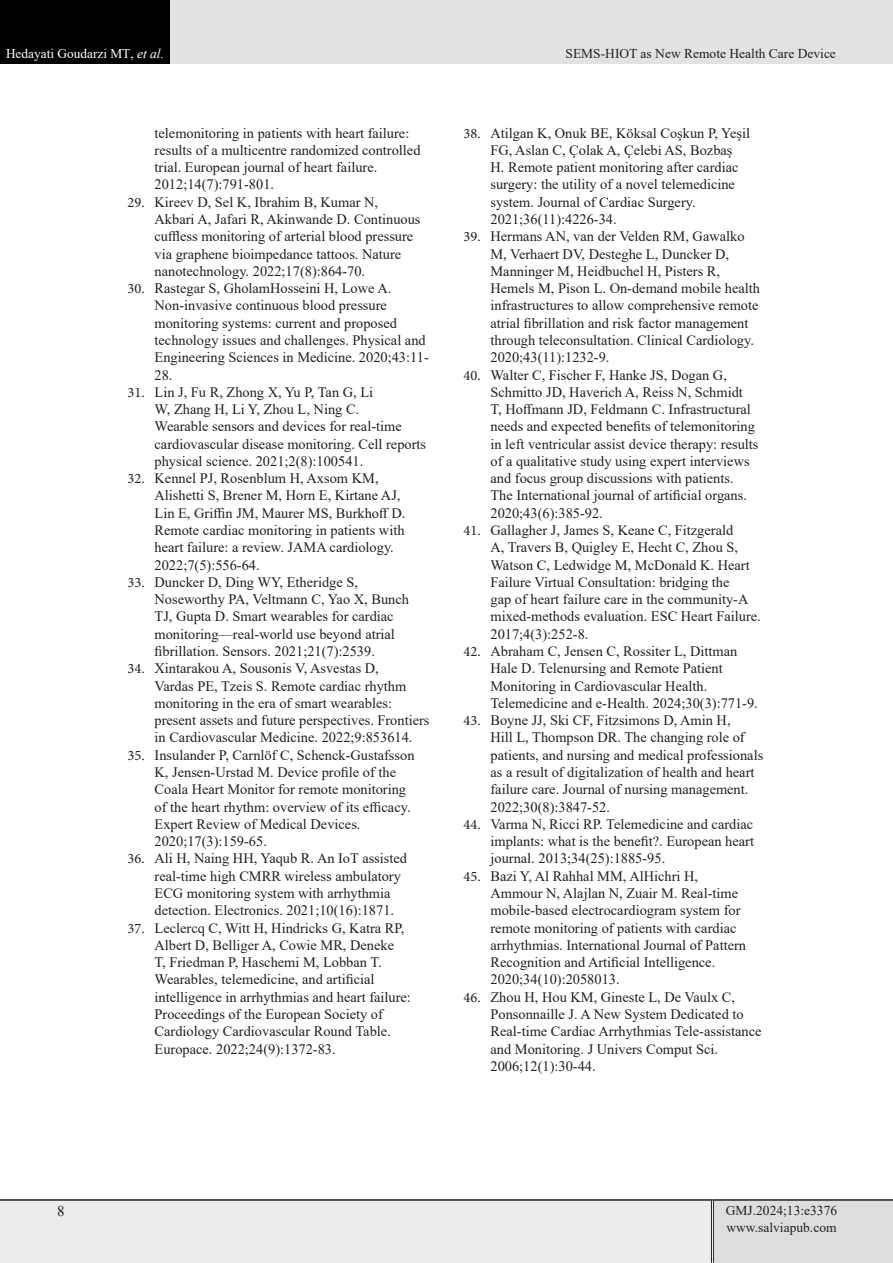
<style>
.page{position:relative;width:893px;height:1263px;background:#fff}
.page>*{position:absolute;margin:0;border:0;box-sizing:border-box;transform-origin:0 0}
.t1{font:15px "Times New Roman";color:#231f20}
.t2{font:14.4px/17.2px "Times New Roman";color:#231f20}
.lllllllllllllll{font:13.5px "Times New Roman";color:#231f20}
.t3{font:13.35px "Times New Roman";color:#fff}
.s1{font-size:13.5px}
.s2{font-style:italic;font-size:13.5px}
.s3{font-family:"Minion Pro"}
</style>
<div class="page">
<div style="left:0;top:1200px;width:712px;height:63px;background:#ececee"></div>
<div style="left:712px;top:1200px;width:181px;height:63px;background:#dcdddf"></div>
<hr style="left:711px;top:1201px;width:3px;height:62px;background:#fff">
<hr style="left:711px;top:1201px;width:1px;height:62px;background:#231f20">
<hr style="left:713px;top:1201px;width:1px;height:62px;background:#231f20">
<hr style="left:0;top:1199px;width:712px;height:2px;background:#231f20">
<hr style="left:712px;top:1199px;width:181px;height:2px;background:#231f20">
<div style="left:0;top:0;width:170px;height:64px;background:#000"></div>
<div style="left:170px;top:0;width:723px;height:64px;background:#e1e2e4"></div>
<p class="t3" style="left:6px;top:44px;width:160px">Hedayati Goudarzi MT<span class="s1">,</span> <span class="s2">et al.</span></p>
<p class="lllllllllllllll" style="left:565px;top:44px;width:272px">SEMS-HIOT as New Remote Health Care Device</p>
<p class="t2" style="left:155px;top:124px;width:267px">telemonitoring in patients with heart failure: results of a multicentre randomized controlled trial. European journal of heart failure.<br>2012;14(7):791-801.</p>
<p class="t2" style="left:155px;top:193px;width:267px;text-indent:-27px"><span class="s3">29.</span> Kireev D, Sel K, Ibrahim B, Kumar N, Akbari A, Jafari R, Akinwande D. Continuous cuffless monitoring of arterial blood pressure via graphene bioimpedance tattoos. Nature nanotechnology. 2022;17(8):864-70.</p>
<p class="t2" style="left:155px;top:279px;width:276px;text-indent:-27px"><span class="s3">30.</span> Rastegar S, GholamHosseini H, Lowe A.<br>Non-invasive continuous blood pressure monitoring systems: current and proposed technology issues and challenges. Physical and Engineering Sciences in Medicine. 2020;43:11- 28.</p>
<p class="t2" style="left:155px;top:383px;width:273px;text-indent:-27px"><span class="s3">31.</span> Lin J, Fu R, Zhong X, Yu P, Tan G, Li<br>W, Zhang H, Li Y, Zhou L, Ning C.<br>Wearable sensors and devices for real-time cardiovascular disease monitoring. Cell reports physical science. 2021;2(8):100541.</p>
<p class="t2" style="left:155px;top:469px;width:252px;text-indent:-27px"><span class="s3">32.</span> Kennel PJ, Rosenblum H, Axsom KM, Alishetti S, Brener M, Horn E, Kirtane AJ, Lin E, Griffin JM, Maurer MS, Burkhoff D.<br>Remote cardiac monitoring in patients with heart failure: a review. JAMA cardiology.<br>2022;7(5):556-64.</p>
<p class="t2" style="left:155px;top:573px;width:256px;text-indent:-27px"><span class="s3">33.</span> Duncker D, Ding WY, Etheridge S, Noseworthy PA, Veltmann C, Yao X, Bunch TJ, Gupta D. Smart wearables for cardiac monitoring—real-world use beyond atrial fibrillation. Sensors. 2021;21(7):2539.</p>
<p class="t2" style="left:155px;top:659px;width:276px;text-indent:-27px"><span class="s3">34.</span> Xintarakou A, Sousonis V, Asvestas D,<br>Vardas PE, Tzeis S. Remote cardiac rhythm monitoring in the era of smart wearables: present assets and future perspectives. Frontiers in Cardiovascular Medicine. 2022;9:853614.</p>
<p class="t2" style="left:155px;top:746px;width:261px;text-indent:-27px"><span class="s3">35.</span> Insulander P, Carnlöf C, Schenck-Gustafsson K, Jensen-Urstad M. Device profile of the Coala Heart Monitor for remote monitoring of the heart rhythm: overview of its efficacy.<br>Expert Review of Medical Devices.<br>2020;17(3):159-65.</p>
<p class="t2" style="left:155px;top:849px;width:254px;text-indent:-27px"><span class="s3">36.</span> Ali H, Naing HH, Yaqub R. An IoT assisted real-time high CMRR wireless ambulatory ECG monitoring system with arrhythmia detection. Electronics. 2021;10(16):1871.</p>
<p class="t2" style="left:155px;top:919px;width:258px;text-indent:-27px"><span class="s3">37.</span> Leclercq C, Witt H, Hindricks G, Katra RP, Albert D, Belliger A, Cowie MR, Deneke<br>T, Friedman P, Haschemi M, Lobban T.<br>Wearables, telemedicine, and artificial intelligence in arrhythmias and heart failure:<br>Proceedings of the European Society of Cardiology Cardiovascular Round Table.<br>Europace. 2022;24(9):1372-83.</p>
<p class="t2" style="left:490px;top:124px;width:261px;text-indent:-27px"><span class="s3">38.</span> Atilgan K, Onuk BE, Köksal Coşkun P, Yeşi̇l FG, Aslan C, Çolak A, Çelebi̇ AS, Bozbaş<br>H. Remote patient monitoring after cardiac surgery: the utility of a novel telemedicine system. Journal of Cardiac Surgery.<br>2021;36(11):4226-34.</p>
<p class="t2" style="left:490px;top:227px;width:271px;text-indent:-27px"><span class="s3">39.</span> Hermans AN, van der Velden RM, Gawalko M, Verhaert DV, Desteghe L, Duncker D, Manninger M, Heidbuchel H, Pisters R, Hemels M, Pison L. On-demand mobile health infrastructures to allow comprehensive remote atrial fibrillation and risk factor management through teleconsultation. Clinical Cardiology.<br>2020;43(11):1232-9.</p>
<p class="t2" style="left:490px;top:366px;width:269px;text-indent:-27px"><span class="s3">40.</span> Walter C, Fischer F, Hanke JS, Dogan G, Schmitto JD, Haverich A, Reiss N, Schmidt<br>T, Hoffmann JD, Feldmann C. Infrastructural needs and expected benefits of telemonitoring in left ventricular assist device therapy: results of a qualitative study using expert interviews and focus group discussions with patients.<br>The International journal of artificial organs.<br>2020;43(6):385-92.</p>
<p class="t2" style="left:490px;top:521px;width:272px;text-indent:-27px"><span class="s3">41.</span> Gallagher J, James S, Keane C, Fitzgerald<br>A, Travers B, Quigley E, Hecht C, Zhou S, Watson C, Ledwidge M, McDonald K. Heart Failure Virtual Consultation: bridging the<br>gap of heart failure care in the community-A mixed-methods evaluation. ESC Heart Failure.<br>2017;4(3):252-8.</p>
<p class="t2" style="left:490px;top:642px;width:269px;text-indent:-27px"><span class="s3">42.</span> Abraham C, Jensen C, Rossiter L, Dittman Hale D. Telenursing and Remote Patient Monitoring in Cardiovascular Health.<br>Telemedicine and e-Health. 2024;30(3):771-9.</p>
<p class="t2" style="left:490px;top:711px;width:274px;text-indent:-27px"><span class="s3">43.</span> Boyne JJ, Ski CF, Fitzsimons D, Amin H,<br>Hill L, Thompson DR. The changing role of patients, and nursing and medical professionals as a result of digitalization of health and heart failure care. Journal of nursing management.<br>2022;30(8):3847-52.</p>
<p class="t2" style="left:490px;top:815px;width:265px;text-align:justify;text-indent:-27px"><span class="s3">44.</span> Varma N, Ricci RP. Telemedicine and cardiac implants: what is the benefit?. European heart journal. 2013;34(25):1885-95.</p>
<p class="t2" style="left:490px;top:867px;width:257px;text-indent:-27px"><span class="s3">45.</span> Bazi Y, Al Rahhal MM, AlHichri H, Ammour N, Alajlan N, Zuair M. Real-time mobile-based electrocardiogram system for remote monitoring of patients with cardiac arrhythmias. International Journal of Pattern Recognition and Artificial Intelligence.<br>2020;34(10):2058013.</p>
<p class="t2" style="left:490px;top:988px;width:273px;text-indent:-27px"><span class="s3">46.</span> Zhou H, Hou KM, Gineste L, De Vaulx C, Ponsonnaille J. A New System Dedicated to Real-time Cardiac Arrhythmias Tele-assistance and Monitoring. J Univers Comput Sci.<br>2006;12(1):30-44.</p>
<p class="t1" style="left:57px;top:1201px;width:9px">8</p>
<p class="lllllllllllllll" style="left:726px;top:1201px;width:113px">GMJ.2024;13:e3376</p>
<p class="lllllllllllllll" style="left:726px;top:1217px;width:112px">www.salviapub.com</p>
</div>
